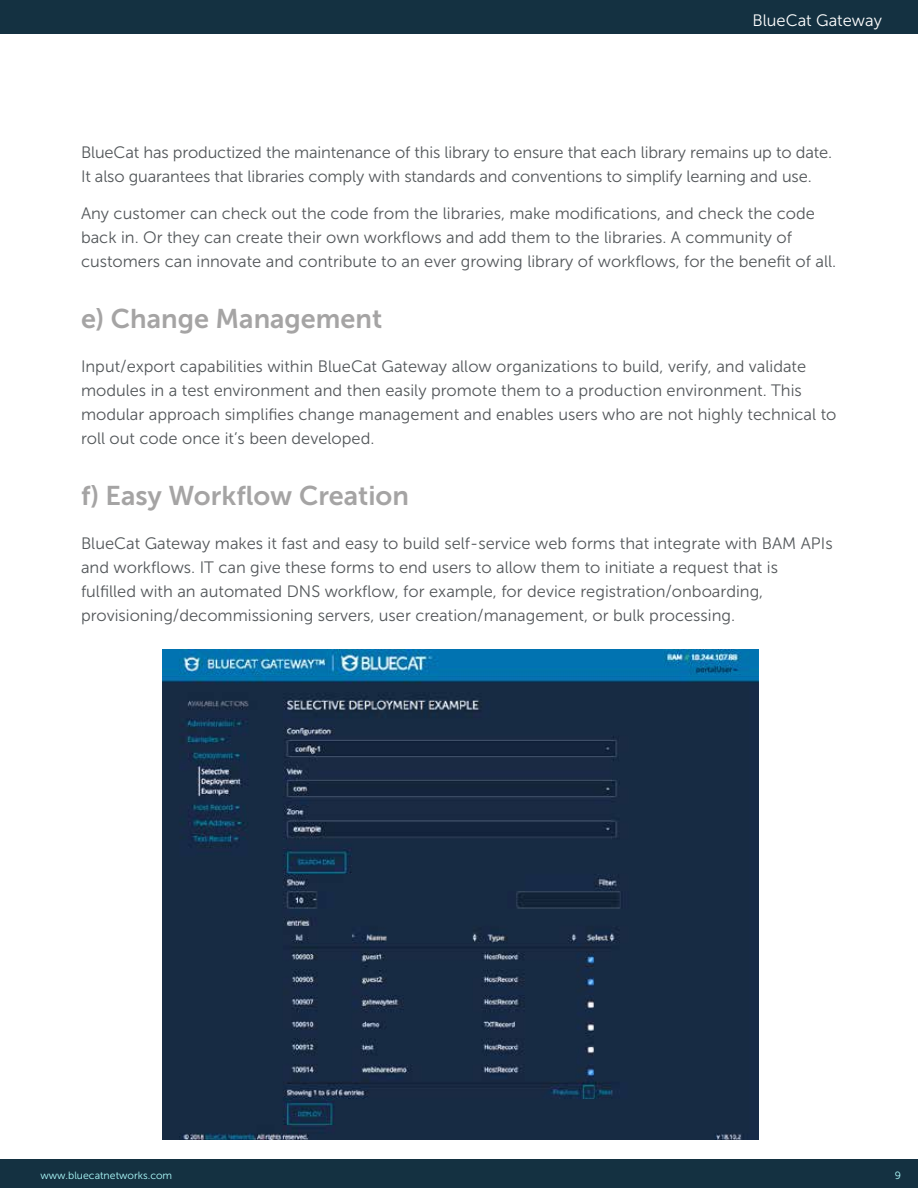
<style>
.page{position:relative;width:918px;height:1188px;background:#fff}
.page>*{position:absolute;margin:0;border:0;box-sizing:border-box;transform-origin:0 0}
.t1{font:27px "Museo Sans 700";color:#a5a4a4}
.t2{font:16.5px/24px "Museo Sans 300";color:#53575a}
.t3{font:16.5px "Museo Sans 300";color:#fff}
.t4{font:10.5px "Museo Sans 300";color:#afffff}
</style>
<div class="page">
<div style="left:0;top:0;width:918px;height:34px;background:#143141"></div>
<div style="left:0;top:1159px;width:918px;height:29px;background:#143141"></div>
<img style="left:162px;top:650px;width:597px;height:489px">
<p class="t3" style="left:753px;top:11px;width:131px">BlueCat Gateway</p>
<p class="t2" style="left:81px;top:140px;width:753px">BlueCat has productized the maintenance of this library to ensure that each library remains up to date.<br>It also guarantees that libraries comply with standards and conventions to simplify learning and use.</p>
<p class="t2" style="left:81px;top:202px;width:757px">Any customer can check out the code from the libraries, make modifications, and check the code back in. Or they can create their own workflows and add them to the libraries. A community of customers can innovate and contribute to an ever growing library of workflows, for the benefit of all.</p>
<h1 class="t1" style="left:81px;top:304px;width:303px">e) Change Management</h1>
<p class="t2" style="left:81px;top:355px;width:757px">Input/export capabilities within BlueCat Gateway allow organizations to build, verify, and validate modules in a test environment and then easily promote them to a production environment. This modular approach simplifies change management and enables users who are not highly technical to roll out code once it’s been developed.</p>
<h1 class="t1" style="left:81px;top:481px;width:330px">f) Easy Workflow Creation</h1>
<p class="t2" style="left:81px;top:532px;width:753px">BlueCat Gateway makes it fast and easy to build self-service web forms that integrate with BAM APIs and workflows. IT can give these forms to end users to allow them to initiate a request that is fulfilled with an automated DNS workflow, for example, for device registration/onboarding, provisioning/decommissioning servers, user creation/management, or bulk processing.</p>
<p class="t4" style="left:40px;top:1169px;width:133px">www.bluecatnetworks.com</p>
<p class="t4" style="left:895px;top:1169px;width:8px">9</p>
</div>
